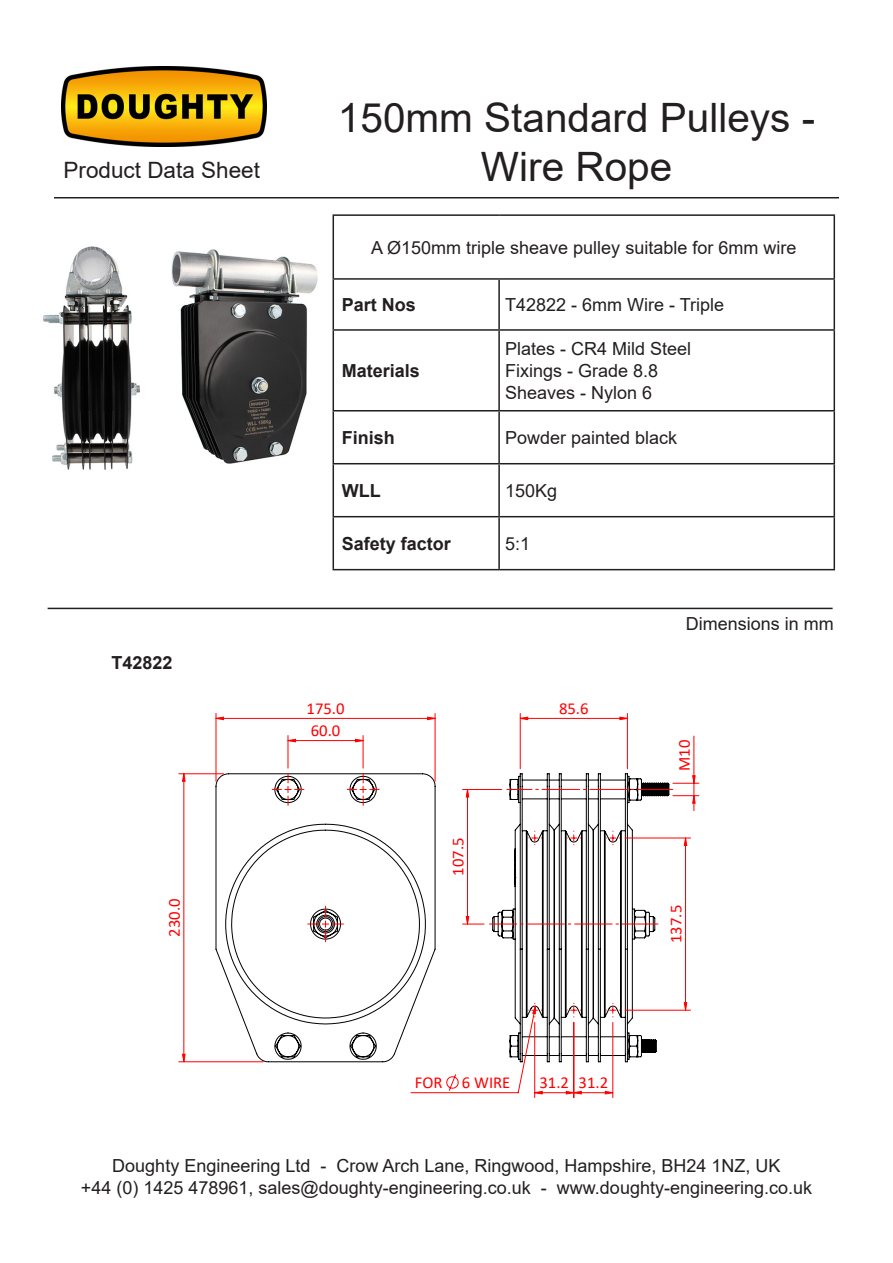
<style>
.page{position:relative;width:893px;height:1263px;background:#fff}
.page>*{position:absolute;margin:0;border:0;box-sizing:border-box;transform-origin:0 0}
.t1{font:40.5px/48.6px "Arial";color:#231f20;text-align:center}
.t2{font:22.5px "Arial";color:#231f20}
.t3{font:18px "Arial";color:#231f20}
.t4{font:700 18px "Arial";color:#231f20}
.t5{font:16.65px/22.2px "Calibri";color:#f00}
</style>
<div class="page">
<img style="left:62px;top:67px;width:205px;height:79px">
<hr style="left:54px;top:197px;width:785px;height:1px;background:#231f20">
<hr style="left:48px;top:608px;width:785px;height:1px;background:#231f20">
<img style="left:42px;top:246px;width:276px;height:224px">
<hr style="left:333px;top:214px;width:166px;height:2px;background:#231f20">
<hr style="left:333px;top:216px;width:1px;height:62px;background:#231f20">
<hr style="left:499px;top:214px;width:336px;height:2px;background:#231f20">
<hr style="left:833px;top:216px;width:2px;height:62px;background:#231f20">
<hr style="left:333px;top:278px;width:166px;height:2px;background:#231f20">
<hr style="left:333px;top:280px;width:1px;height:49px;background:#231f20">
<hr style="left:499px;top:278px;width:336px;height:2px;background:#231f20">
<hr style="left:498px;top:280px;width:2px;height:49px;background:#231f20">
<hr style="left:833px;top:280px;width:2px;height:49px;background:#231f20">
<hr style="left:333px;top:329px;width:166px;height:2px;background:#231f20">
<hr style="left:333px;top:331px;width:1px;height:79px;background:#231f20">
<hr style="left:499px;top:329px;width:336px;height:2px;background:#231f20">
<hr style="left:498px;top:331px;width:2px;height:79px;background:#231f20">
<hr style="left:833px;top:331px;width:2px;height:79px;background:#231f20">
<hr style="left:333px;top:410px;width:166px;height:1px;background:#231f20">
<hr style="left:333px;top:411px;width:1px;height:52px;background:#231f20">
<hr style="left:499px;top:410px;width:336px;height:1px;background:#231f20">
<hr style="left:498px;top:411px;width:2px;height:52px;background:#231f20">
<hr style="left:833px;top:411px;width:2px;height:52px;background:#231f20">
<hr style="left:333px;top:463px;width:166px;height:1px;background:#231f20">
<hr style="left:333px;top:464px;width:1px;height:52px;background:#231f20">
<hr style="left:499px;top:463px;width:336px;height:1px;background:#231f20">
<hr style="left:498px;top:464px;width:2px;height:52px;background:#231f20">
<hr style="left:833px;top:464px;width:2px;height:52px;background:#231f20">
<hr style="left:333px;top:516px;width:166px;height:1px;background:#231f20">
<hr style="left:333px;top:517px;width:1px;height:52px;background:#231f20">
<hr style="left:499px;top:516px;width:336px;height:1px;background:#231f20">
<hr style="left:498px;top:517px;width:2px;height:52px;background:#231f20">
<hr style="left:833px;top:517px;width:2px;height:52px;background:#231f20">
<hr style="left:333px;top:569px;width:166px;height:1px;background:#231f20">
<hr style="left:499px;top:569px;width:336px;height:1px;background:#231f20">
<svg style="left:272px;top:773px;width:16px;height:1px"></svg>
<hr style="left:153px;top:1201px;width:558px;height:1px;background:#c0c0c0">
<hr style="left:153px;top:695px;width:1px;height:415px;background:#c0c0c0">
<hr style="left:153px;top:695px;width:558px;height:1px;background:#c0c0c0">
<hr style="left:730px;top:695px;width:1px;height:415px;background:#c0c0c0">
<hr style="left:520px;top:713px;width:1px;height:56px;background:#f00">
<hr style="left:627px;top:713px;width:1px;height:56px;background:#f00">
<hr style="left:694px;top:736px;width:1px;height:47px;background:#f00">
<hr style="left:179px;top:773px;width:44px;height:1px;background:#f00">
<hr style="left:179px;top:1061px;width:84px;height:1px;background:#f00">
<hr style="left:625px;top:1010px;width:66px;height:1px;background:#f00">
<hr style="left:216px;top:713px;width:1px;height:68px;background:#f00">
<hr style="left:435px;top:713px;width:1px;height:68px;background:#f00">
<hr style="left:288px;top:735px;width:1px;height:33px;background:#f00">
<hr style="left:363px;top:735px;width:1px;height:33px;background:#f00">
<hr style="left:534px;top:1022px;width:1px;height:76px;background:#f00">
<hr style="left:573px;top:1022px;width:1px;height:76px;background:#f00">
<hr style="left:612px;top:1022px;width:1px;height:76px;background:#f00">
<svg style="left:519px;top:716px;width:109px;height:4px"></svg>
<svg style="left:182px;top:774px;width:505px;height:288px"></svg>
<svg style="left:215px;top:716px;width:221px;height:4px"></svg>
<svg style="left:288px;top:739px;width:325px;height:355px"></svg>
<p class="t2" style="left:64px;top:155px;width:198px">Product Data Sheet</p>
<p class="t4" style="left:112px;top:650px;width:63px">T42822</p>
<p class="t5" style="left:163px;top:937px;width:40px;rotate:-90deg">230.0</p>
<p class="t1" style="left:338px;top:93px;width:479px">150mm Standard Pulleys -<br>Wire Rope</p>
<p class="t3" style="left:371px;top:235px;width:427px">A Ø150mm triple sheave pulley suitable for 6mm wire</p>
<p class="t4" style="left:342px;top:292px;width:76px">Part Nos</p>
<p class="t3" style="left:505px;top:292px;width:221px">T42822 - 6mm Wire - Triple</p>
<p class="t4" style="left:342px;top:358px;width:80px">Materials</p>
<p class="t3" style="left:505px;top:337px;width:188px">Plates - CR4 Mild Steel</p>
<p class="t3" style="left:505px;top:358px;width:155px">Fixings - Grade 8.8</p>
<p class="t3" style="left:505px;top:380px;width:149px">Sheaves - Nylon 6</p>
<p class="t4" style="left:342px;top:425px;width:55px">Finish</p>
<p class="t3" style="left:505px;top:425px;width:174px">Powder painted black</p>
<p class="t4" style="left:342px;top:478px;width:40px">WLL</p>
<p class="t3" style="left:505px;top:478px;width:54px">150Kg</p>
<p class="t4" style="left:342px;top:531px;width:111px">Safety factor</p>
<p class="t3" style="left:505px;top:531px;width:27px">5:1</p>
<p class="t3" style="left:686px;top:611px;width:150px">Dimensions in mm</p>
<p class="t5" style="left:307px;top:697px;width:40px">175.0<br>60.0</p>
<p class="t5" style="left:559px;top:697px;width:31px">85.6</p>
<p class="t5" style="left:446px;top:876px;width:40px;rotate:-90deg">107.5</p>
<p class="t5" style="left:673px;top:771px;width:33px;rotate:-90deg">M10</p>
<p class="t5" style="left:664px;top:943px;width:40px;rotate:-90deg">137.5</p>
<p class="t5" style="left:415px;top:1071px;width:97px">FOR 6 WIRE</p>
<p class="t5" style="left:539px;top:1071px;width:31px">31.2</p>
<p class="t5" style="left:579px;top:1071px;width:31px">31.2</p>
<p class="t3" style="left:112px;top:1153px;width:670px">Doughty Engineering Ltd - Crow Arch Lane, Ringwood, Hampshire, BH24 1NZ, UK</p>
<p class="t3" style="left:81px;top:1175px;width:733px">+44 (0) 1425 478961, sales@doughty-engineering.co.uk - www.doughty-engineering.co.uk</p>
</div>
